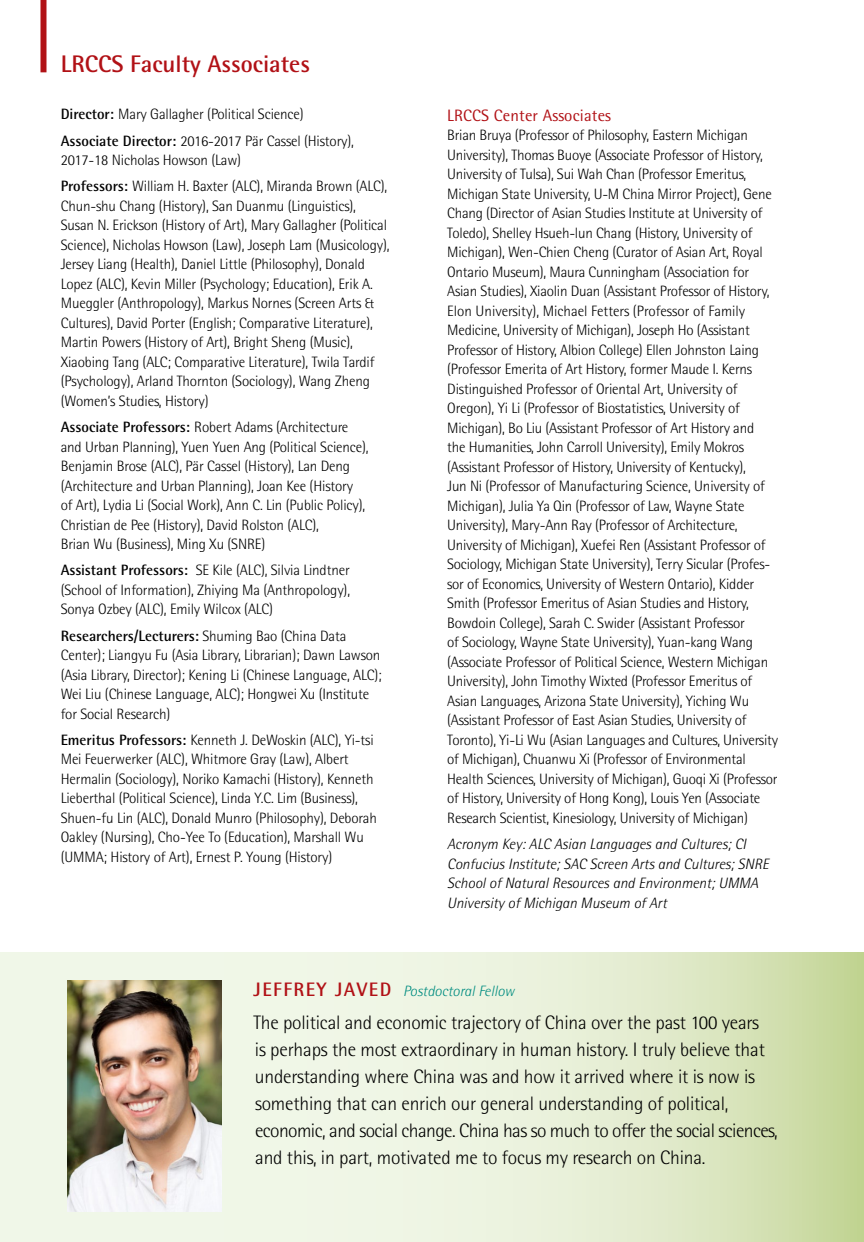
<style>
.page{position:relative;width:864px;height:1242px;background:#fff}
.page>*{position:absolute;margin:0;border:0;box-sizing:border-box;transform-origin:0 0}
.t1{font:700 24px "Rotis Semi Sans";color:#b11116}
.t2{font:300 19.5px/27px "Rotis Semi Sans";letter-spacing:-.01em;color:#000}
.t3{font:700 19.5px "Rotis Semi Sans";letter-spacing:.075em;color:#b11116}
.t4{font:16.5px "Rotis Semi Sans";letter-spacing:.01em;color:#b11116}
.t5{font:300 15px/19.5px "Rotis Semi Sans";letter-spacing:-.015em;color:#000}
.t6{font:italic 300 15px/19.5px "Rotis Semi Sans";color:#000}
.t7{font:italic 300 15px "Rotis Semi Sans";color:#008c80}
.s1{font-weight:700}
</style>
<div class="page">
<div style="left:40px;top:0;width:6px;height:72px;background:#b11116"></div>
<svg style="left:0;top:953px;width:864px;height:289px;background:#e5eed3"></svg>
<img style="left:68px;top:981px;width:153px;height:231px">
<h1 class="t1" style="left:61px;top:49px;width:251px">LRCCS Faculty Associates</h1>
<p class="t5" style="left:61px;top:101px;width:295px;line-height:26.2px"><span class="s1">Director:</span> Mary Gallagher (Political Science)<br><span class="s1">Associate Director:</span> 2016-2017 Pär Cassel (History),</p>
<p class="t5" style="left:61px;top:147px;width:328px;line-height:26.2px">2017-18 Nicholas Howson (Law)<br><span class="s1">Professors:</span> William H. Baxter (ALC), Miranda Brown (ALC),</p>
<p class="t5" style="left:61px;top:196px;width:330px">Chun-shu Chang (History), San Duanmu (Linguistics), Susan N. Erickson (History of Art), Mary Gallagher (Political Science), Nicholas Howson (Law), Joseph Lam (Musicology), Jersey Liang (Health), Daniel Little (Philosophy), Donald Lopez (ALC), Kevin Miller (Psychology; Education), Erik A.<br>Mueggler (Anthropology), Markus Nornes (Screen Arts &amp; Cultures), David Porter (English; Comparative Literature), Martin Powers (History of Art), Bright Sheng (Music), Xiaobing Tang (ALC; Comparative Literature), Twila Tardif (Psychology), Arland Thornton (Sociology), Wang Zheng (Women’s Studies, History)</p>
<p class="t5" style="left:61px;top:417px;width:309px"><span class="s1">Associate Professors:</span> Robert Adams (Architecture and Urban Planning), Yuen Yuen Ang (Political Science), Benjamin Brose (ALC), Pär Cassel (History), Lan Deng (Architecture and Urban Planning), Joan Kee (History of Art), Lydia Li (Social Work), Ann C. Lin (Public Policy), Christian de Pee (History), David Rolston (ALC),<br>Brian Wu (Business), Ming Xu (SNRE)</p>
<p class="t5" style="left:61px;top:561px;width:291px;text-align:justify"><span class="s1">Assistant Professors:</span> SE Kile (ALC), Silvia Lindtner (School of Information), Zhiying Ma (Anthropology), Sonya Ozbey (ALC), Emily Wilcox (ALC)</p>
<p class="t5" style="left:61px;top:626px;width:323px"><span class="s1">Researchers/Lecturers:</span> Shuming Bao (China Data Center); Liangyu Fu (Asia Library, Librarian); Dawn Lawson (Asia Library, Director); Kening Li (Chinese Language, ALC); Wei Liu (Chinese Language, ALC); Hongwei Xu (Institute for Social Research)</p>
<p class="t5" style="left:61px;top:730px;width:318px"><span class="s1">Emeritus Professors:</span> Kenneth J. DeWoskin (ALC), Yi-tsi Mei Feuerwerker (ALC), Whitmore Gray (Law), Albert Hermalin (Sociology), Noriko Kamachi (History), Kenneth Lieberthal (Political Science), Linda Y.C. Lim (Business), Shuen-fu Lin (ALC), Donald Munro (Philosophy), Deborah Oakley (Nursing), Cho-Yee To (Education), Marshall Wu (UMMA; History of Art), Ernest P. Young (History)</p>
<p class="t4" style="left:447px;top:106px;width:165px">LRCCS Center Associates</p>
<p class="t5" style="left:447px;top:126px;width:332px">Brian Bruya (Professor of Philosophy, Eastern Michigan University), Thomas Buoye (Associate Professor of History, University of Tulsa), Sui Wah Chan (Professor Emeritus, Michigan State University, U-M China Mirror Project), Gene Chang (Director of Asian Studies Institute at University of Toledo), Shelley Hsueh-lun Chang (History, University of Michigan), Wen-Chien Cheng (Curator of Asian Art, Royal Ontario Museum), Maura Cunningham (Association for Asian Studies), Xiaolin Duan (Assistant Professor of History, Elon University), Michael Fetters (Professor of Family Medicine, University of Michigan), Joseph Ho (Assistant Professor of History, Albion College) Ellen Johnston Laing (Professor Emerita of Art History, former Maude I. Kerns Distinguished Professor of Oriental Art, University of Oregon), Yi Li (Professor of Biostatistics, University of Michigan), Bo Liu (Assistant Professor of Art History and<br>the Humanities, John Carroll University), Emily Mokros (Assistant Professor of History, University of Kentucky),<br>Jun Ni (Professor of Manufacturing Science, University of Michigan), Julia Ya Qin (Professor of Law, Wayne State University), Mary-Ann Ray (Professor of Architecture, University of Michigan), Xuefei Ren (Assistant Professor of Sociology, Michigan State University), Terry Sicular (Profes&shy;sor of Economics, University of Western Ontario), Kidder Smith (Professor Emeritus of Asian Studies and History, Bowdoin College), Sarah C. Swider (Assistant Professor<br>of Sociology, Wayne State University), Yuan-kang Wang (Associate Professor of Political Science, Western Michigan University), John Timothy Wixted (Professor Emeritus of Asian Languages, Arizona State University), Yiching Wu (Assistant Professor of East Asian Studies, University of Toronto), Yi-Li Wu (Asian Languages and Cultures, University of Michigan), Chuanwu Xi (Professor of Environmental Health Sciences, University of Michigan), Guoqi Xi (Professor of History, University of Hong Kong), Louis Yen (Associate Research Scientist, Kinesiology, University of Michigan)</p>
<p class="t6" style="left:447px;top:834px;width:323px">Acronym Key: ALC Asian Languages and Cultures; CI Confucius Institute; SAC Screen Arts and Cultures; SNRE School of Natural Resources and Environment; UMMA University of Michigan Museum of Art</p>
<h2 class="t3" style="left:254px;top:977px;width:20px">Jeffre</h2>
<h2 class="t3" style="left:317px;top:977px;width:64px">y Javed</h2>
<p class="t7" style="left:403px;top:982px;width:113px">Postdoctoral Fellow</p>
<p class="t2" style="left:253px;top:1009px;width:526px">The political and economic trajectory of China over the past 100 years<br>is perhaps the most extraordinary in human history. I truly believe that understanding where China was and how it arrived where it is now is something that can enrich our general understanding of political, economic, and social change. China has so much to offer the social sciences, and this, in part, motivated me to focus my research on China.</p>
</div>
